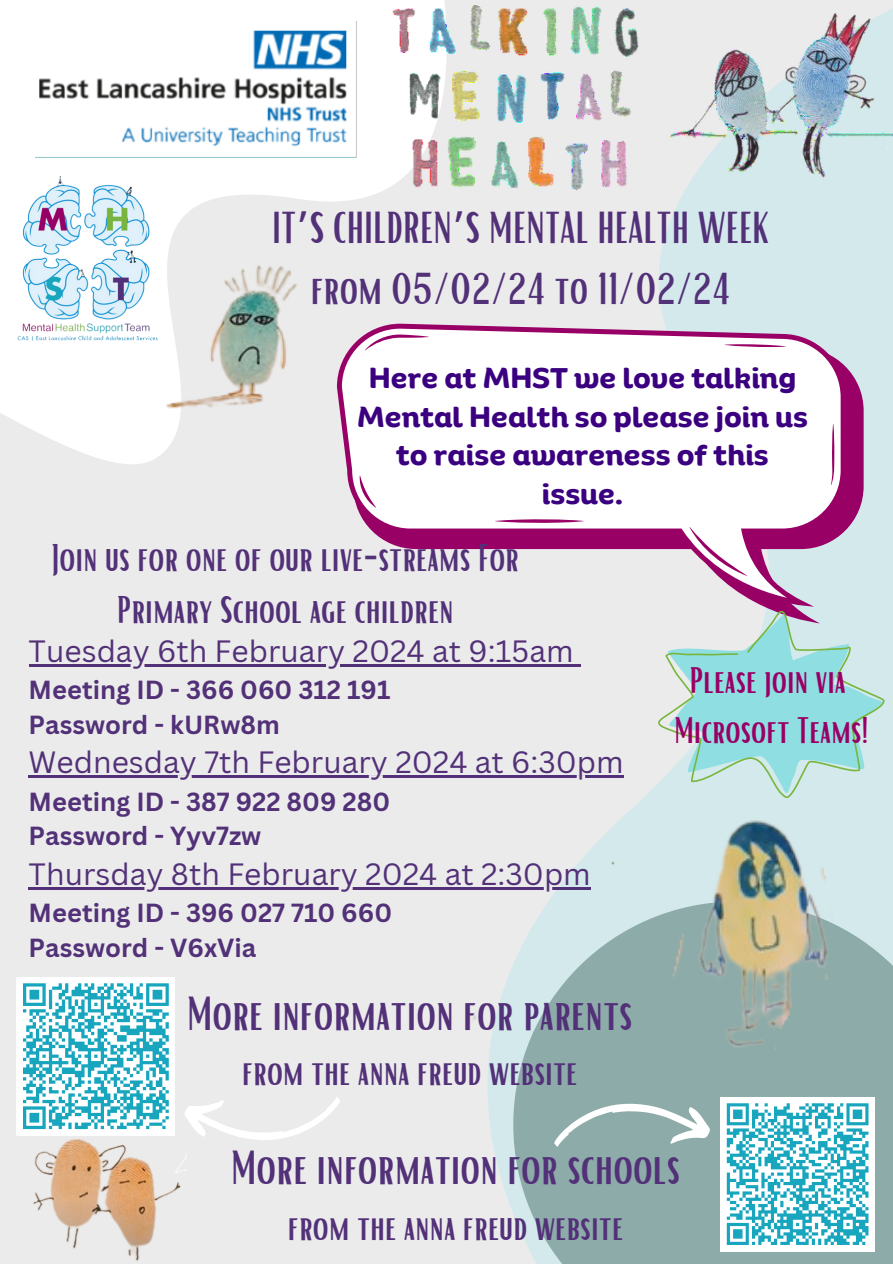
<style>
.page{position:relative;width:893px;height:1264px;background:#fff}
.page>*{position:absolute;margin:0;border:0;box-sizing:border-box;transform-origin:0 0}
.t1{font:46.5px "Bright";color:#523178}
.t2{font:43.5px/60.8px "Bright";color:#523178;text-align:center}
.t3{font:37.65px/52.2px "Bright";color:#523178;text-align:center}
.t4{font:37.5px "Bright";color:#523178}
.t5{font:36px/49.5px "Bright";color:#906;text-align:center}
.t6{font:30px "Canva Sans";color:#523178}
.t7{font:700 27.75px/38.7px "Binate Display";color:#3b0080;text-align:center}
.t8{font:700 25.5px "Canva Sans";color:#523178}
.s1{font-family:"Noto Sans Gurmukhi"}
</style>
<div class="page">
<div style="left:0;top:0;width:892px;height:1263px;background:#ebebeb"></div>
<svg style="left:487px;top:216px;width:405px;height:563px"></svg>
<svg style="left:0;top:0;width:445px;height:464px;fill:#fff"></svg>
<svg style="left:520px;top:1230px;width:372px;height:33px;background:#98b3b1"></svg>
<img style="left:392px;top:6px;width:247px;height:192px">
<img style="left:35px;top:21px;width:321px;height:136px">
<img style="left:17px;top:177px;width:144px;height:181px">
<img style="left:19px;top:1135px;width:162px;height:126px">
<img style="left:669px;top:9px;width:223px;height:207px">
<div style="left:720px;top:1096px;width:154px;height:155px;background:#fff"></div>
<svg style="left:726px;top:1230px;width:143px;height:15px"></svg>
<div style="left:17px;top:976px;width:158px;height:159px;background:#fff"></div>
<svg style="left:23px;top:983px;width:146px;height:147px"></svg>
<svg style="left:487px;top:337px;width:376px;height:286px"></svg>
<svg style="left:337px;top:324px;width:508px;height:282px;fill:#fff"></svg>
<svg style="left:689px;top:527px;width:58px;height:49px"></svg>
<svg style="left:495px;top:519px;width:88px;height:4px"></svg>
<svg style="left:359px;top:475px;width:17px;height:32px"></svg>
<svg style="left:365px;top:334px;width:63px;height:16px"></svg>
<svg style="left:724px;top:344px;width:61px;height:3px"></svg>
<svg style="left:830px;top:424px;width:4px;height:61px"></svg>
<img style="left:162px;top:260px;width:175px;height:168px">
<svg style="left:185px;top:1097px;width:155px;height:43px"></svg>
<svg style="left:657px;top:610px;width:227px;height:169px"></svg>
<hr style="left:29px;top:664px;width:544px;height:2px;background:#523178">
<svg style="left:573px;top:664px;width:8px;height:2px"></svg>
<hr style="left:29px;top:775px;width:594px;height:3px;background:#523178">
<hr style="left:29px;top:887px;width:561px;height:2px;background:#523178">
<img style="left:455px;top:779px;width:437px;height:451px">
<p class="t2" style="left:272px;top:195px;width:499px">IT<span class="s1">’</span>S CHILDREN<span class="s1">’</span>S MENTAL HEALTH WEEK from 05/02/24 to 11/02/24</p>
<p class="t7" style="left:357px;top:355px;width:452px">Here at MHST we love talking<br>Mental Health so please join us to raise awareness of this issue.</p>
<p class="t3" style="left:51px;top:529px;width:469px">Join us for one of our live-streams For<br>Primary School age children</p>
<h2 class="t6" style="left:29px;top:630px;width:546px">Tuesday 6th February 2024 at 9:15am</h2>
<p class="t8" style="left:29px;top:672px;width:363px">Meeting ID - 366 060 312 191</p>
<p class="t8" style="left:29px;top:706px;width:252px">Password - kURw8m</p>
<p class="t6" style="left:29px;top:741px;width:596px">Wednesday 7th February 2024 at 6:30pm</p>
<h1 class="t8" style="left:29px;top:783px;width:363px">Meeting ID - 387 922 809 280</h1>
<p class="t8" style="left:29px;top:818px;width:234px">Password - Yyv7zw</p>
<h3 class="t6" style="left:29px;top:852px;width:563px">Thursday 8th February 2024 at 2:30pm</h3>
<h2 class="t8" style="left:29px;top:894px;width:365px">Meeting ID - 396 027 710 660</h2>
<p class="t8" style="left:29px;top:929px;width:229px">Password - V6xVia</p>
<p class="t1" style="left:187px;top:983px;width:447px">More information for parents</p>
<p class="t4" style="left:242px;top:1047px;width:337px">from the anna freud website</p>
<p class="t5" style="left:674px;top:654px;width:196px">Please join via<br>Microsoft Teams!</p>
<p class="t1" style="left:231px;top:1137px;width:450px">More information for schools</p>
<p class="t4" style="left:288px;top:1201px;width:337px">from the anna freud website</p>
</div>
